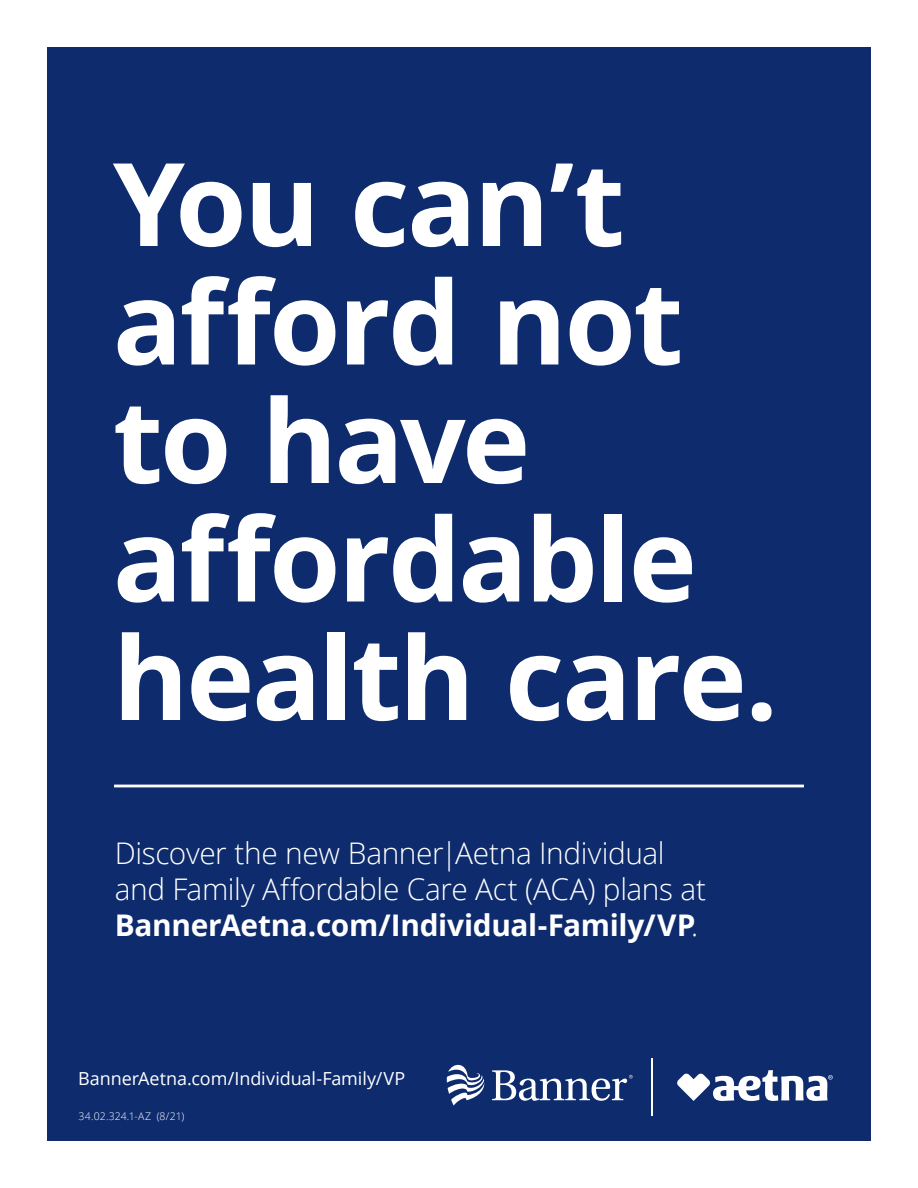
<style>
.page{position:relative;width:918px;height:1188px;background:#fff}
.page>*{position:absolute;margin:0;border:0;box-sizing:border-box;transform-origin:0 0}
.t1{font:700 115.5px/118.5px "Open Sans";letter-spacing:-.025em;color:#fff}
.t2{font:300 29.85px/35.8px "Open Sans";letter-spacing:-.01em;color:#fff}
.t3{font:18px "Open Sans";letter-spacing:-.005em;color:#fff}
.t4{font:300 10.5px "Open Sans";color:#fff}
.s1{font-weight:700}
</style>
<div class="page">
<div style="left:47px;top:47px;width:824px;height:1094px;background:#0d2b6d"></div>
<hr style="left:114px;top:785px;width:690px;height:2px;background:#fff">
<svg style="left:447px;top:1064px;width:37px;height:42px"></svg>
<svg style="left:492px;top:1070px;width:141px;height:31px"></svg>
<hr style="left:652px;top:1059px;width:1px;height:57px;background:#fff">
<svg style="left:677px;top:1070px;width:156px;height:31px"></svg>
<h1 class="t1" style="left:113px;top:142px;width:667px">You can’t afford not to have affordable health care.</h1>
<p class="t2" style="left:115px;top:835px;width:593px">Discover the new Banner|Aetna Individual and Family Affordable Care Act (ACA) plans at<br><span class="s1">BannerAetna.com/Individual-Family/VP</span>.</p>
<p class="t3" style="left:78px;top:1066px;width:329px">BannerAetna.com/Individual-Family/VP</p>
<p class="t4" style="left:79px;top:1109px;width:107px">34.02.324.1-AZ (8/21)</p>
</div>
